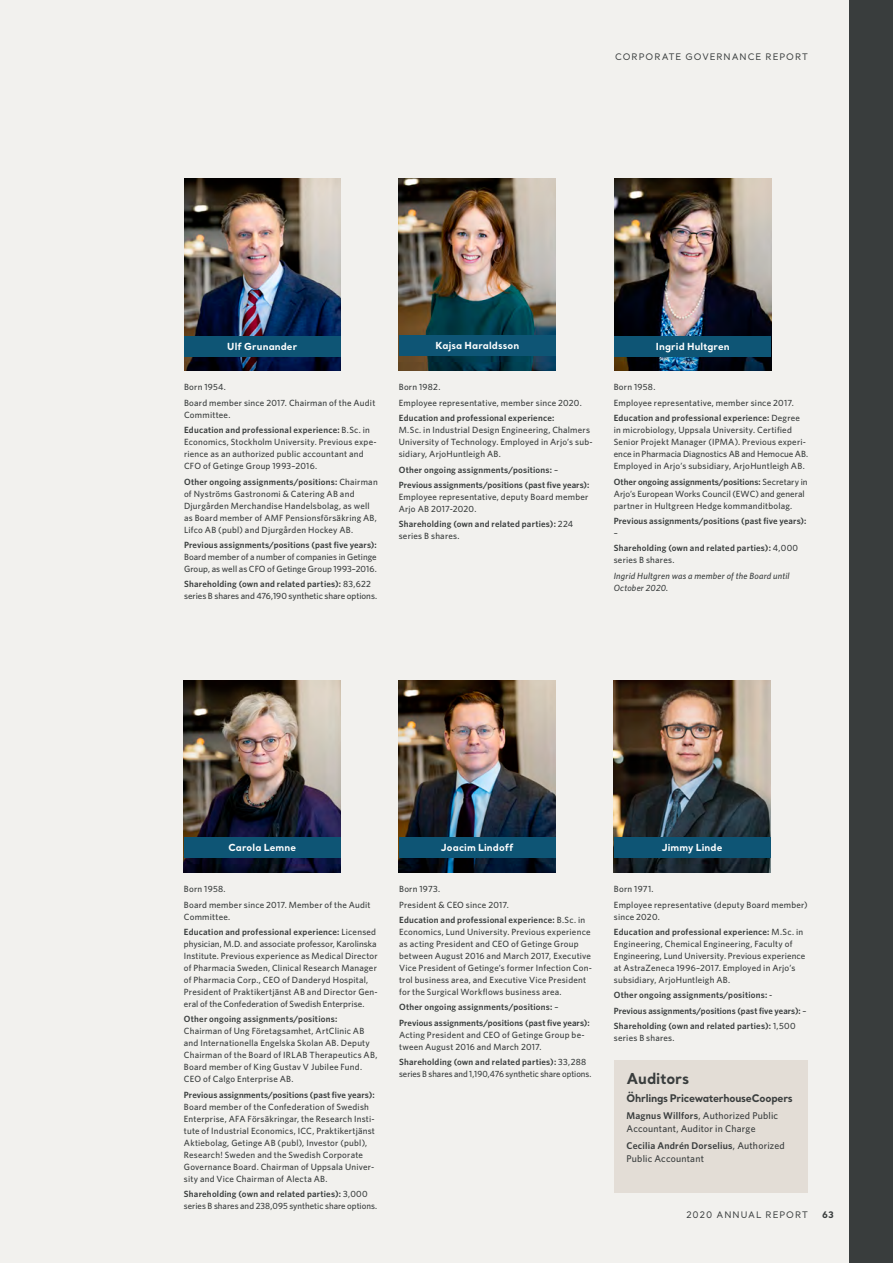
<style>
.page{position:relative;width:893px;height:1263px;background:#f2f1ee}
.page>*{position:absolute;margin:0;border:0;box-sizing:border-box;transform-origin:0 0}
.Sub-heading_body_cop{font:700 15px "Santral";letter-spacing:-.005em;color:#393d3d}
.Sub-heading_body_cop-2{font:700 10.5px "Santral";letter-spacing:-.02em;color:#393d3d}
.Styrelsecopy{font:500 9.75px/12.8px "Whitney";letter-spacing:.02em;color:#393d3d}
.Sub-heading_body_cop-3{font:700 9.75px "Santral";letter-spacing:.015em;color:#fff}
.Styrelsecopy-2{font:500 9px/12px "Whitney";letter-spacing:.025em;color:#393d3d}
.Styrelsecopy-3{font:600 9px/12px "Whitney";letter-spacing:.02em;color:#393d3d}
.Styrelsecopy-4{font:500 9px/12px "Whitney";color:#393d3d}
.Styrelsecopy-5{font:500 9px/12px "Whitney";letter-spacing:.005em;color:#393d3d}
.Styrelsecopy-6{font:italic 500 9px/12px "Whitney";letter-spacing:.02em;color:#393d3d}
.Header_footer{font:9px "Santral";letter-spacing:.105em;color:#393d3d}
.Page{font:700 9px "Santral";color:#393d3d}
.s1{font-weight:600}
.s2{font-weight:500}
</style>
<div class="page">
<div style="left:614px;top:1060px;width:193px;height:132px;background:#e3ddd6"></div>
<img style="left:184px;top:179px;width:157px;height:192px">
<div style="left:184px;top:336px;width:157px;height:20px;background:#0e5575"></div>
<img style="left:399px;top:179px;width:157px;height:192px">
<div style="left:399px;top:335px;width:157px;height:21px;background:#0e5575"></div>
<img style="left:615px;top:179px;width:156px;height:192px">
<div style="left:615px;top:336px;width:156px;height:20px;background:#0e5575"></div>
<img style="left:184px;top:681px;width:156px;height:192px">
<div style="left:184px;top:837px;width:156px;height:21px;background:#0e5575"></div>
<img style="left:399px;top:681px;width:157px;height:192px">
<div style="left:399px;top:837px;width:157px;height:21px;background:#0e5575"></div>
<img style="left:614px;top:681px;width:156px;height:192px">
<div style="left:614px;top:837px;width:156px;height:21px;background:#0e5575"></div>
<div style="left:850px;top:0;width:43px;height:1263px;background:#393d3d"></div>
<p class="Header_footer" style="left:615px;top:51px;width:194px">CORPORATE GOVERNANCE REPORT</p>
<p class="Sub-heading_body_cop-3" style="left:227px;top:339px;width:72px">Ulf Grunander</p>
<p class="Styrelsecopy-2" style="left:184px;top:381px;width:43px">Born 1954.</p>
<p class="Styrelsecopy-2" style="left:184px;top:396px;width:193px">Board member since 2017. Chairman of the Audit<br>Committee.</p>
<p class="Styrelsecopy-2" style="left:184px;top:424px;width:194px"><span class="s1">Education and professional experience:</span> B.Sc. in Economics, Stockholm University. Previous expe&shy;rience as an authorized public accountant and CFO of Getinge Group 1993–2016.</p>
<p class="Styrelsecopy-2" style="left:184px;top:475px;width:195px"><span class="s1">Other ongoing assignments/positions:</span> Chairman of Nyströms Gastronomi &amp; Catering AB and Djurgården Merchandise Handelsbolag, as well as Board member of AMF Pensionsförsäkring AB, Lifco AB (publ) and Djurgården Hockey AB.</p>
<p class="Styrelsecopy-2" style="left:184px;top:539px;width:194px;text-align:justify"><span class="s1">Previous assignments/positions (past five years):<br></span>Board member of a number of companies in Getinge Group, as well as CFO of Getinge Group 1993–2016.</p>
<p class="Styrelsecopy-4" style="left:184px;top:578px;width:195px"><span class="s1">Shareholding (own and related parties):</span> 83,622 series B shares and 476,190 synthetic share options.</p>
<p class="Sub-heading_body_cop-3" style="left:435px;top:339px;width:85px">Kajsa Haraldsson</p>
<p class="Styrelsecopy-2" style="left:399px;top:381px;width:43px">Born 1982.</p>
<p class="Styrelsecopy-2" style="left:399px;top:396px;width:184px">Employee representative, member since 2020.</p>
<p class="Styrelsecopy-2" style="left:399px;top:412px;width:195px"><span class="s1">Education and professional experience:<br></span>M.Sc. in Industrial Design Engineering, Chalmers University of Technology. Employed in Arjo’s sub&shy;sidiary, ArjoHuntleigh AB.</p>
<p class="Styrelsecopy-3" style="left:399px;top:463px;width:161px">Other ongoing assignments/positions: <span class="s2">–</span></p>
<p class="Styrelsecopy-2" style="left:399px;top:479px;width:192px;text-align:justify"><span class="s1">Previous assignments/positions (past five years):<br></span>Employee representative, deputy Board member Arjo AB 2017-2020.</p>
<p class="Styrelsecopy-3" style="left:399px;top:518px;width:176px">Shareholding (own and related parties): <span class="s2">224 series B shares.</span></p>
<p class="Sub-heading_body_cop-3" style="left:656px;top:339px;width:75px">Ingrid Hultgren</p>
<p class="Styrelsecopy-2" style="left:614px;top:381px;width:43px">Born 1958.</p>
<p class="Styrelsecopy-2" style="left:614px;top:396px;width:182px">Employee representative, member since 2017.</p>
<p class="Styrelsecopy-2" style="left:614px;top:412px;width:196px"><span class="s1">Education and professional experience:</span> Degree in microbiology, Uppsala University. Certified Senior Projekt Manager (IPMA). Previous experi&shy;ence in Pharmacia Diagnostics AB and Hemocue AB.<br>Employed in Arjo’s subsidiary, ArjoHuntleigh AB.</p>
<p class="Styrelsecopy-2" style="left:614px;top:475px;width:195px"><span class="s1">Other ongoing assignments/positions:</span> Secretary in<br>Arjo’s European Works Council (EWC) and general partner in Hultgreen Hedge kommanditbolag.</p>
<p class="Styrelsecopy-3" style="left:614px;top:515px;width:194px">Previous assignments/positions (past five years): <span class="s2">–</span></p>
<p class="Styrelsecopy-3" style="left:614px;top:542px;width:186px">Shareholding (own and related parties): <span class="s2">4,000 series B shares.</span></p>
<p class="Styrelsecopy-6" style="left:614px;top:569px;width:177px">Ingrid Hultgren was a member of the Board until<br>October 2020.</p>
<p class="Sub-heading_body_cop-3" style="left:228px;top:841px;width:69px">Carola Lemne</p>
<p class="Styrelsecopy-2" style="left:184px;top:883px;width:43px">Born 1958.</p>
<p class="Styrelsecopy-2" style="left:184px;top:898px;width:188px">Board member since 2017. Member of the Audit<br>Committee.</p>
<p class="Styrelsecopy-2" style="left:184px;top:926px;width:195px"><span class="s1">Education and professional experience:</span> Licensed physician, M.D. and associate professor, Karolinska Institute. Previous experience as Medical Director of Pharmacia Sweden, Clinical Research Manager of Pharmacia Corp., CEO of Danderyd Hospital, President of Praktikertjänst AB and Director Gen&shy;eral of the Confederation of Swedish Enterprise.</p>
<p class="Styrelsecopy-2" style="left:184px;top:1013px;width:195px"><span class="s1">Other ongoing assignments/positions:<br></span>Chairman of Ung Företagsamhet, ArtClinic AB and Internationella Engelska Skolan AB. Deputy Chairman of the Board of IRLAB Therapeutics AB, Board member of King Gustav V Jubilee Fund.<br>CEO of Calgo Enterprise AB.</p>
<p class="Styrelsecopy-2" style="left:184px;top:1088px;width:193px"><span class="s1">Previous assignments/positions (past five years):<br></span>Board member of the Confederation of Swedish Enterprise, AFA Försäkringar, the Research Insti&shy;tute of Industrial Economics, ICC, Praktikertjänst Aktiebolag, Getinge AB (publ), Investor (publ), Research! Sweden and the Swedish Corporate Governance Board. Chairman of Uppsala Univer&shy;sity and Vice Chairman of Alecta AB.</p>
<p class="Styrelsecopy-5" style="left:184px;top:1188px;width:195px"><span class="s1">Shareholding (own and related parties):</span> 3,000 series B shares and 238,095 synthetic share options.</p>
<p class="Sub-heading_body_cop-3" style="left:441px;top:841px;width:74px">Joacim Lindoff</p>
<p class="Sub-heading_body_cop-3" style="left:662px;top:841px;width:62px">Jimmy Linde</p>
<p class="Styrelsecopy-2" style="left:399px;top:883px;width:43px">Born 1973.</p>
<p class="Styrelsecopy-2" style="left:399px;top:898px;width:111px">President &amp; CEO since 2017.</p>
<p class="Styrelsecopy-2" style="left:399px;top:914px;width:194px"><span class="s1">Education and professional experience:</span> B.Sc. in Economics, Lund University. Previous experience as acting President and CEO of Getinge Group between August 2016 and March 2017, Executive Vice President of Getinge’s former Infection Con&shy;trol business area, and Executive Vice President for the Surgical Workflows business area.</p>
<p class="Styrelsecopy-3" style="left:399px;top:1001px;width:161px">Other ongoing assignments/positions: <span class="s2">–</span></p>
<p class="Styrelsecopy-2" style="left:399px;top:1016px;width:192px"><span class="s1">Previous assignments/positions (past five years):<br></span>Acting President and CEO of Getinge Group be&shy;tween August 2016 and March 2017.</p>
<p class="Styrelsecopy-4" style="left:399px;top:1056px;width:194px"><span class="s1">Shareholding (own and related parties):</span> 33,288 series B shares and 1,190,476 synthetic share options.</p>
<p class="Styrelsecopy-2" style="left:614px;top:883px;width:41px">Born 1971.</p>
<p class="Styrelsecopy-2" style="left:614px;top:898px;width:195px">Employee representative (deputy Board member) since 2020.</p>
<p class="Styrelsecopy-2" style="left:614px;top:926px;width:193px"><span class="s1">Education and professional experience:</span> M.Sc. in Engineering, Chemical Engineering, Faculty of Engineering, Lund University. Previous experience at AstraZeneca 1996–2017. Employed in Arjo’s subsidiary, ArjoHuntleigh AB.</p>
<p class="Styrelsecopy-3" style="left:614px;top:989px;width:160px">Other ongoing assignments/positions: <span class="s2">-</span></p>
<p class="Styrelsecopy-3" style="left:614px;top:1004px;width:194px">Previous assignments/positions (past five years): <span class="s2">–</span></p>
<p class="Styrelsecopy-3" style="left:614px;top:1020px;width:183px">Shareholding (own and related parties): <span class="s2">1,500 series B shares.</span></p>
<p class="Sub-heading_body_cop" style="left:626px;top:1068px;width:64px">Auditors</p>
<p class="Sub-heading_body_cop-2" style="left:626px;top:1091px;width:168px">Öhrlings PricewaterhouseCoopers</p>
<p class="Styrelsecopy" style="left:626px;top:1109px;width:153px"><span class="s1">Magnus Willfors</span>, Authorized Public<br>Accountant, Auditor in Charge</p>
<p class="Styrelsecopy" style="left:626px;top:1139px;width:160px"><span class="s1">Cecilia Andrén Dorselius</span>, Authorized<br>Public Accountant</p>
<p class="Header_footer" style="left:686px;top:1208px;width:123px">2020 ANNUAL REPORT</p>
<p class="Page" style="left:822px;top:1208px;width:13px">63</p>
</div>
